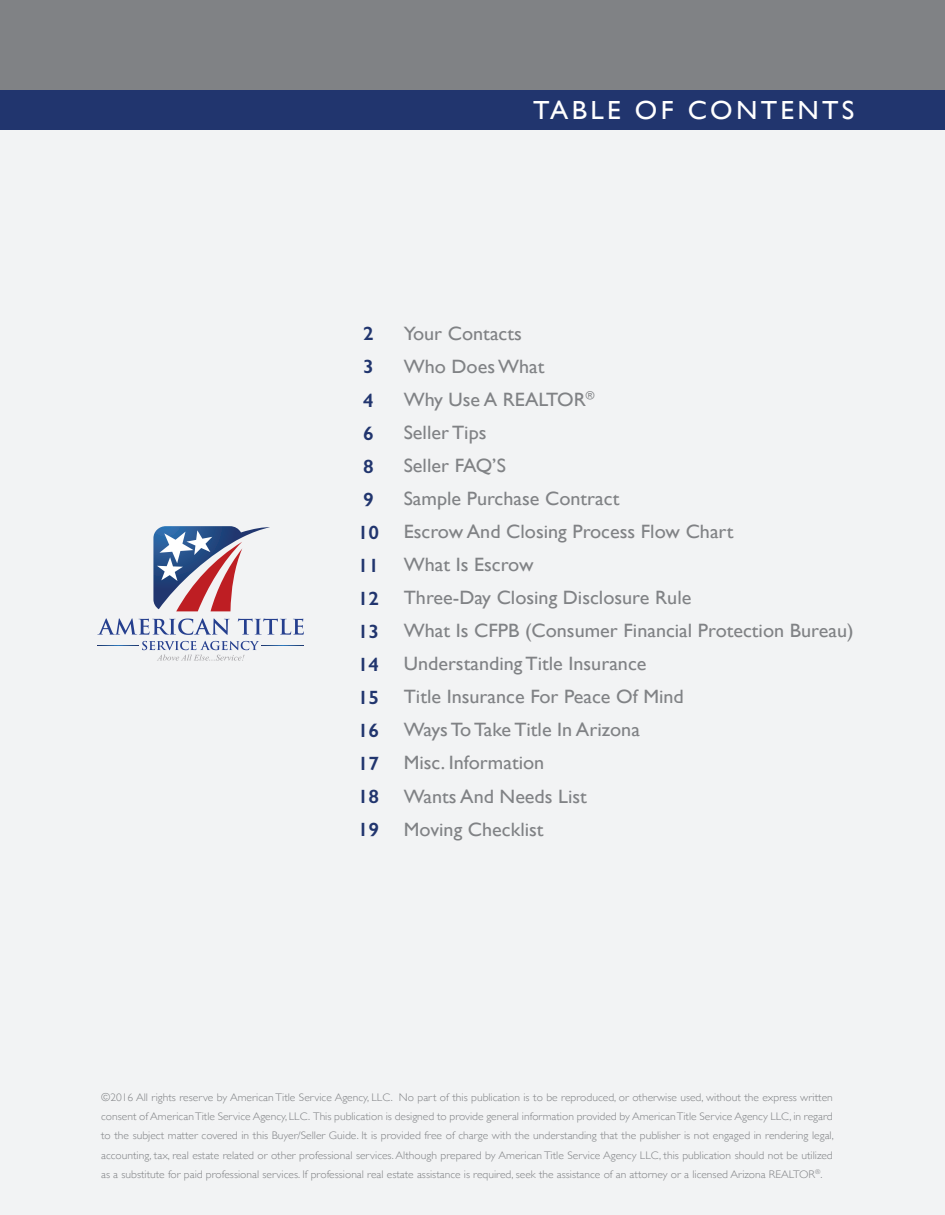
<style>
.page{position:relative;width:945px;height:1215px;background:#fff}
.page>*{position:absolute;margin:0;border:0;box-sizing:border-box;transform-origin:0 0}
.t1{font:26.1px "Gill Sans";letter-spacing:.12em;color:#fff;scale:1.04 1}
.t2{font:19.35px/33px "Gill Sans";color:#808285;scale:1.04 1}
.t3{font:600 19.35px/33px "Gill Sans";color:#21356e;scale:1.04 1}
.t4{font:300 10.95px/19.4px "Gill Sans";color:#808285;text-align:justify;scale:1.04 1}
</style>
<div class="page">
<div style="left:0;top:129px;width:945px;height:1086px;background:#f2f3f4"></div>
<div style="left:0;top:0;width:945px;height:129px;background:#808285"></div>
<div style="left:0;top:90px;width:945px;height:39px;background:#21356e"></div>
<svg style="left:153px;top:526px;width:117px;height:85px"></svg>
<svg style="left:97px;top:618px;width:207px;height:17px"></svg>
<svg style="left:97px;top:645px;width:41px;height:1px"></svg>
<svg style="left:261px;top:645px;width:43px;height:1px"></svg>
<svg style="left:142px;top:641px;width:117px;height:20px"></svg>
<p class="t1" style="left:533px;top:95px;width:310px">TABLE OF CONTENTS</p>
<p class="t3" style="left:358px;top:317px;width:22px">2<br>3<br>4<br>6<br>8<br>9<br>10<br>11<br>12<br>13<br>14<br>15<br>16<br>17<br>18<br>19</p>
<p class="t2" style="left:404px;top:317px;width:434px">Your Contacts<br>Who Does What<br>Why Use A REALTOR<sup>®<br></sup>Seller Tips<br>Seller FAQ’S<br>Sample Purchase Contract<br>Escrow And Closing Process Flow Chart<br>What Is Escrow<br>Three-Day Closing Disclosure Rule<br>What Is CFPB (Consumer Financial Protection Bureau)<br>Understanding Title Insurance<br>Title Insurance For Peace Of Mind<br>Ways To Take Title In Arizona<br>Misc. Information<br>Wants And Needs List<br>Moving Checklist</p>
<p class="t4" style="left:101px;top:1087px;width:706px">©2016 All rights reserve by American Title Service Agency, LLC. No part of this publication is to be reproduced, or otherwise used, without the express written consent of American Title Service Agency, LLC. This publication is designed to provide general information provided by American Title Service Agency LLC, in regard to the subject matter covered in this Buyer/Seller Guide. It is provided free of charge with the understanding that the publisher is not engaged in rendering legal, accounting, tax, real estate related or other professional services. Although prepared by American Title Service Agency LLC, this publication should not be utilized as a substitute for paid professional services. If professional real estate assistance is required, seek the assistance of an attorney or a licensed Arizona REALTOR<sup>®</sup>.</p>
</div>
